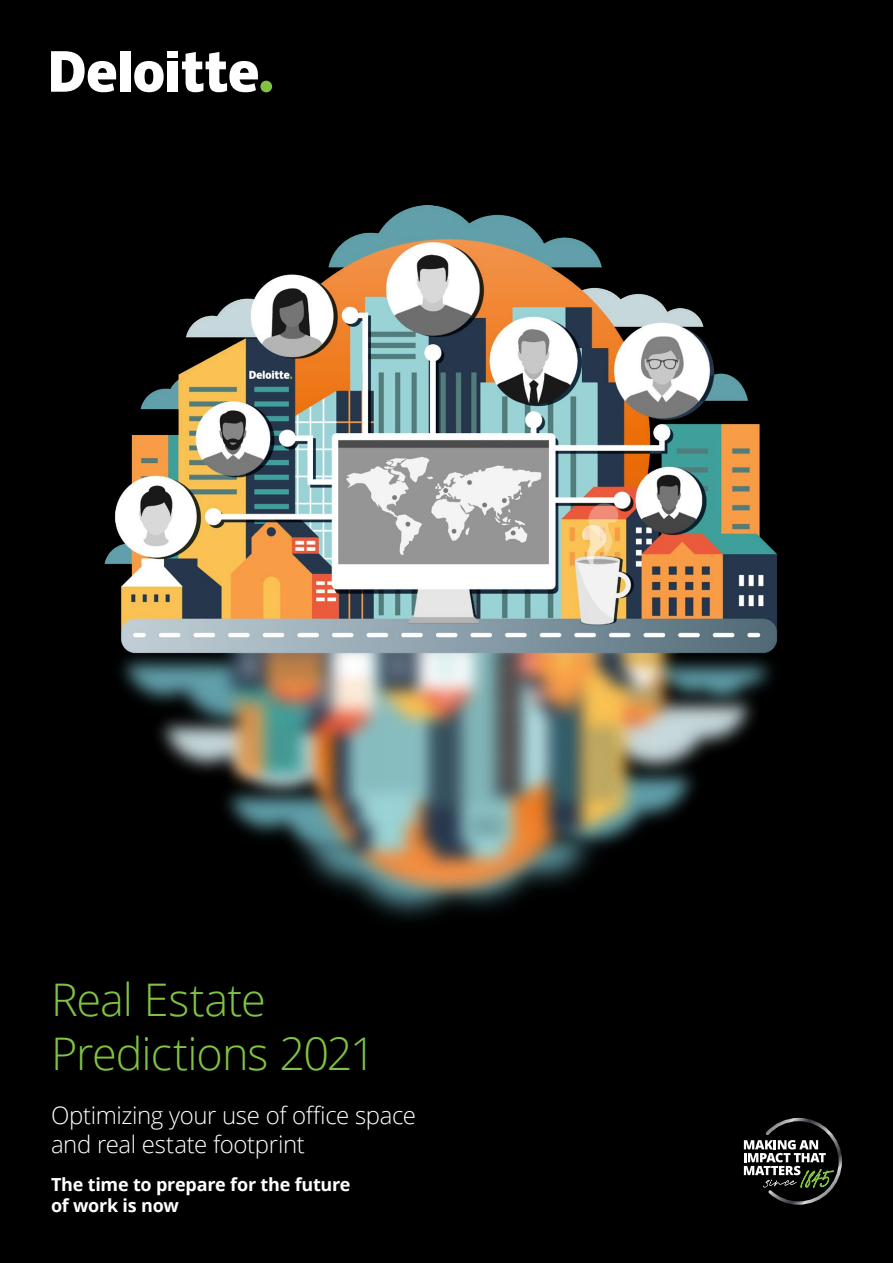
<style>
.page{position:relative;width:893px;height:1263px;background:#000}
.page>*{position:absolute;margin:0;border:0;box-sizing:border-box;transform-origin:0 0}
.t1{font:300 45px/54px "Open Sans";letter-spacing:-.02em;color:#80c342}
.t2{font:300 24px/28.8px "Open Sans";letter-spacing:-.015em;color:#fff}
.t3{font:700 18px/21px "Open Sans";letter-spacing:-.015em;color:#fff}
</style>
<div class="page">
<svg style="left:744px;top:1118px;width:98px;height:87px"></svg>
<img style="left:104px;top:206px;width:674px;height:714px">
<div style="left:260px;top:81px;width:12px;height:11px;background:#80c342;border-radius:50%"></div>
<div style="left:120px;top:51px;width:10px;height:41px;background:#fff"></div>
<svg style="left:134px;top:61px;width:30px;height:31px"></svg>
<div style="left:168px;top:61px;width:10px;height:31px;background:#fff"></div>
<div style="left:168px;top:51px;width:10px;height:7px;background:#fff"></div>
<svg style="left:182px;top:52px;width:76px;height:40px"></svg>
<svg style="left:51px;top:51px;width:65px;height:41px"></svg>
<h1 class="t1" style="left:51px;top:971px;width:326px">Real Estate<br>Predictions 2021</h1>
<p class="t2" style="left:51px;top:1100px;width:367px">Optimizing your use of office space and real estate footprint</p>
<p class="t3" style="left:51px;top:1173px;width:301px">The time to prepare for the future of work is now</p>
</div>
